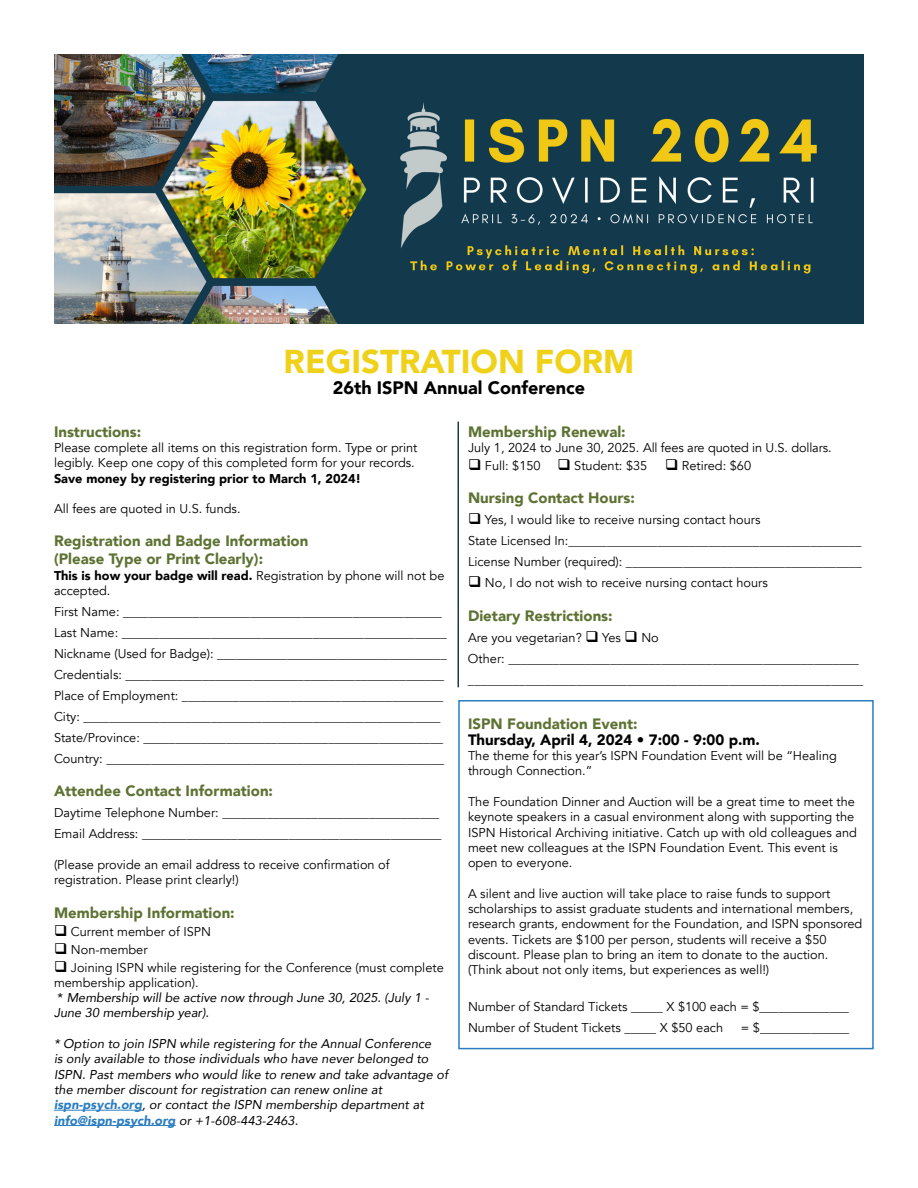
<style>
.page{position:relative;width:918px;height:1188px;background:#fff}
.page>*{position:absolute;margin:0;border:0;box-sizing:border-box;transform-origin:0 0}
.t1{font:900 33px "Avenir";color:#efd119}
.t2{font:900 18px "Avenir";color:#000}
.t3{font:900 15px/18px "Avenir";color:#5d7232}
.t4{font:900 15px "Avenir";color:#000}
.t5{font:12.75px/15.3px "Avenir";color:#000}
.t6{font:italic 12.75px/15.3px "Avenir";letter-spacing:.005em;color:#000}
.t7{font:900 12.75px "Avenir";color:#000}
.s1{font-weight:900}
.s2{font-style:italic}
.s3{font-weight:900;color:#2a7dc1}
</style>
<div class="page">
<hr style="left:54px;top:1110px;width:88px;height:1px;background:#2a7dc1">
<hr style="left:54px;top:1125px;width:122px;height:1px;background:#2a7dc1">
<hr style="left:458px;top:422px;width:1px;height:265px;background:#1d394a">
<img style="left:54px;top:54px;width:810px;height:269px">
<div style="left:458px;top:700px;width:416px;height:349px;border:2px solid #2a7dc1"></div>
<h1 class="t1" style="left:284px;top:333px;width:352px">REGISTRATION FORM</h1>
<h2 class="t2" style="left:333px;top:373px;width:254px">26th ISPN Annual Conference</h2>
<p class="t3" style="left:54px;top:422px;width:89px">Instructions:</p>
<p class="t5" style="left:54px;top:440px;width:365px">Please complete all items on this registration form. Type or print legibly. Keep one copy of this completed form for your records.</p>
<p class="t7" style="left:54px;top:467px;width:309px">Save money by registering prior to March 1, 2024!</p>
<p class="t5" style="left:54px;top:501px;width:188px">All fees are quoted in U.S. funds.</p>
<p class="t3" style="left:54px;top:532px;width:256px">Registration and Badge Information (Please Type or Print Clearly):</p>
<p class="t5" style="left:54px;top:568px;width:392px"><span class="s1">This is how your badge will read.</span> Registration by phone will not be accepted.</p>
<p class="t5" style="left:54px;top:601px;width:394px;line-height:21px">First Name: __________________________________________________ Last Name: ___________________________________________________ Nickname (Used for Badge): ____________________________________ Credentials: __________________________________________________ Place of Employment: _________________________________________ City: ________________________________________________________ State/Province: _______________________________________________ Country: _____________________________________________________</p>
<p class="t3" style="left:54px;top:782px;width:221px">Attendee Contact Information:</p>
<p class="t5" style="left:54px;top:803px;width:389px;line-height:21px">Daytime Telephone Number: __________________________________<br>Email Address: _______________________________________________</p>
<p class="t5" style="left:54px;top:857px;width:337px">(Please provide an email address to receive confirmation of registration. Please print clearly!)</p>
<p class="t3" style="left:54px;top:903px;width:182px">Membership Information:</p>
<p class="t5" style="left:54px;top:924px;width:159px">❑ Current member of ISPN</p>
<p class="t5" style="left:54px;top:942px;width:95px">❑ Non-member</p>
<p class="t5" style="left:54px;top:960px;width:391px">❑ Joining ISPN while registering for the Conference (must complete membership application).<br>* <span class="s2">Membership will be active now through June 30, 2025. (July 1 - June 30 membership year).</span></p>
<p class="t6" style="left:54px;top:1036px;width:396px">* Option to join ISPN while registering for the Annual Conference<br>is only available to those individuals who have never belonged to ISPN. Past members who would like to renew and take advantage of the member discount for registration can renew online at <span class="s3">ispn-psych.org</span>, or contact the ISPN membership department at <span class="s3">info@ispn-psych.org</span> or +1-608-443-2463.</p>
<p class="t3" style="left:468px;top:422px;width:159px">Membership Renewal:</p>
<p class="t5" style="left:468px;top:440px;width:365px">July 1, 2024 to June 30, 2025. All fees are quoted in U.S. dollars.</p>
<p class="t5" style="left:468px;top:458px;width:285px">❑ Full: $150 ❑ Student: $35 ❑ Retired: $60</p>
<p class="t3" style="left:468px;top:489px;width:168px">Nursing Contact Hours:</p>
<p class="t5" style="left:468px;top:510px;width:395px;line-height:21px">❑ Yes, I would like to receive nursing contact hours<br>State Licensed In:______________________________________________<br>License Number (required): _____________________________________</p>
<p class="t5" style="left:468px;top:575px;width:301px">❑ No, I do not wish to receive nursing contact hours</p>
<p class="t3" style="left:468px;top:606px;width:146px">Dietary Restrictions:</p>
<p class="t5" style="left:468px;top:627px;width:397px;line-height:21px">Are you vegetarian? ❑ Yes ❑ No<br>Other: _______________________________________________________ ______________________________________________________________</p>
<p class="t3" style="left:468px;top:715px;width:171px">ISPN Foundation Event:</p>
<p class="t4" style="left:468px;top:727px;width:294px">Thursday, April 4, 2024 • 7:00 - 9:00 p.m.</p>
<p class="t5" style="left:468px;top:748px;width:370px">The theme for this year’s ISPN Foundation Event will be “Healing through Connection.”</p>
<p class="t5" style="left:468px;top:794px;width:390px">The Foundation Dinner and Auction will be a great time to meet the keynote speakers in a casual environment along with supporting the ISPN Historical Archiving initiative. Catch up with old colleagues and meet new colleagues at the ISPN Foundation Event. This event is open to everyone.</p>
<p class="t5" style="left:468px;top:886px;width:396px">A silent and live auction will take place to raise funds to support scholarships to assist graduate students and international members, research grants, endowment for the Foundation, and ISPN sponsored events. Tickets are $100 per person, students will receive a $50 discount. Please plan to bring an item to donate to the auction. (Think about not only items, but experiences as well!)</p>
<p class="t5" style="left:468px;top:996px;width:382px;line-height:21px">Number of Standard Tickets _____ X $100 each = $______________<br>Number of Student Tickets _____ X $50 each</p>
<p class="t5" style="left:741px;top:1020px;width:110px">= $______________</p>
</div>
